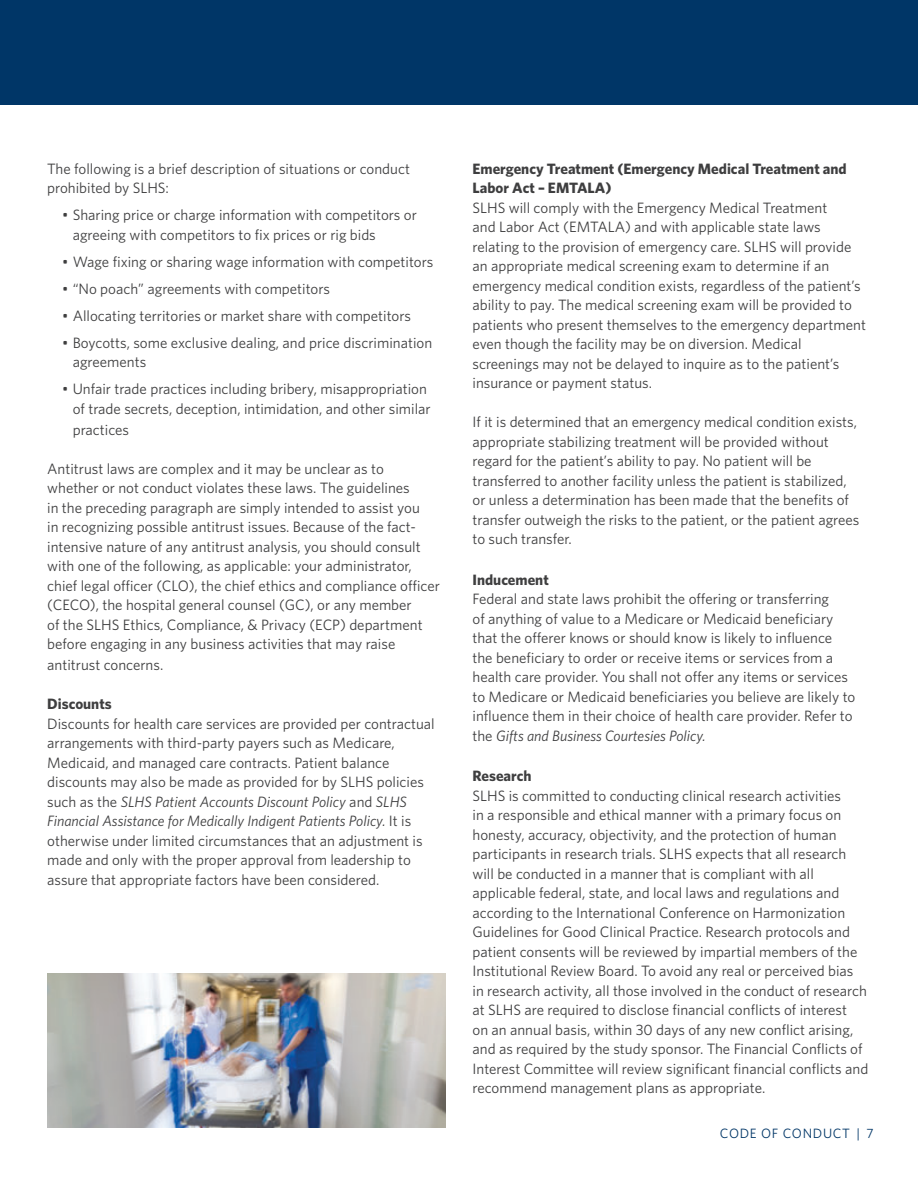
<style>
.page{position:relative;width:918px;height:1188px;background:#fff}
.page>*{position:absolute;margin:0;border:0;box-sizing:border-box;transform-origin:0 0}
.Body_Copy{font:15px/19.5px "Whitney";color:#3e3e3f}
.Body_Copy-2{font:700 15px/19.5px "Whitney";color:#3e3e3f}
.t1{font:13.5px "Whitney";letter-spacing:.05em;color:#003667}
.s1{font-style:italic}
</style>
<div class="page">
<div style="left:0;top:0;width:918px;height:104px;background:#003667"></div>
<img style="left:47px;top:973px;width:399px;height:154px">
<p class="Body_Copy" style="left:47px;top:159px;width:364px">The following is a brief description of situations or conduct prohibited by SLHS:</p>
<p class="Body_Copy" style="left:73px;top:205px;width:346px;text-indent:-10px">• Sharing price or charge information with competitors or agreeing with competitors to fix prices or rig bids</p>
<p class="Body_Copy" style="left:62px;top:252px;width:373px">• Wage fixing or sharing wage information with competitors</p>
<p class="Body_Copy" style="left:62px;top:279px;width:269px">• “No poach” agreements with competitors</p>
<p class="Body_Copy" style="left:62px;top:306px;width:350px">• Allocating territories or market share with competitors</p>
<p class="Body_Copy" style="left:73px;top:333px;width:361px;text-indent:-10px">• Boycotts, some exclusive dealing, and price discrimination agreements</p>
<p class="Body_Copy" style="left:62px;top:379px;width:370px;text-align:right">• Unfair trade practices including bribery, misappropriation of trade secrets, deception, intimidation, and other similar</p>
<p class="Body_Copy" style="left:73px;top:420px;width:58px">practices</p>
<p class="Body_Copy" style="left:47px;top:459px;width:394px">Antitrust laws are complex and it may be unclear as to<br>whether or not conduct violates these laws. The guidelines<br>in the preceding paragraph are simply intended to assist you<br>in recognizing possible antitrust issues. Because of the fact&shy;intensive nature of any antitrust analysis, you should consult with one of the following, as applicable: your administrator, chief legal officer (CLO), the chief ethics and compliance officer (CECO), the hospital general counsel (GC), or any member<br>of the SLHS Ethics, Compliance, &amp; Privacy (ECP) department before engaging in any business activities that may raise</p>
<p class="Body_Copy" style="left:47px;top:655px;width:118px">antitrust concerns.</p>
<p class="Body_Copy-2" style="left:47px;top:694px;width:66px">Discounts</p>
<p class="Body_Copy" style="left:47px;top:714px;width:389px">Discounts for health care services are provided per contractual arrangements with third-party payers such as Medicare, Medicaid, and managed care contracts. Patient balance discounts may also be made as provided for by SLHS policies such as the <span class="s1">SLHS Patient Accounts Discount Policy</span> and <span class="s1">SLHS Financial Assistance for Medically Indigent Patients Policy.</span> It is otherwise under limited circumstances that an adjustment is made and only with the proper approval from leadership to assure that appropriate factors have been considered.</p>
<p class="Body_Copy-2" style="left:472px;top:159px;width:376px">Emergency Treatment (Emergency Medical Treatment and<br>Labor Act – EMTALA)</p>
<p class="Body_Copy" style="left:472px;top:198px;width:395px">SLHS will comply with the Emergency Medical Treatment<br>and Labor Act (EMTALA) and with applicable state laws relating to the provision of emergency care. SLHS will provide an appropriate medical screening exam to determine if an emergency medical condition exists, regardless of the patient’s ability to pay. The medical screening exam will be provided to patients who present themselves to the emergency department even though the facility may be on diversion. Medical screenings may not be delayed to inquire as to the patient’s insurance or payment status.</p>
<p class="Body_Copy" style="left:472px;top:412px;width:388px">If it is determined that an emergency medical condition exists, appropriate stabilizing treatment will be provided without regard for the patient’s ability to pay. No patient will be transferred to another facility unless the patient is stabilized, or unless a determination has been made that the benefits of transfer outweigh the risks to the patient, or the patient agrees to such transfer.</p>
<p class="Body_Copy-2" style="left:472px;top:570px;width:78px">Inducement</p>
<p class="Body_Copy" style="left:472px;top:589px;width:384px">Federal and state laws prohibit the offering or transferring<br>of anything of value to a Medicare or Medicaid beneficiary that the offerer knows or should know is likely to influence the beneficiary to order or receive items or services from a health care provider. You shall not offer any items or services to Medicare or Medicaid beneficiaries you believe are likely to influence them in their choice of health care provider. Refer to the <span class="s1">Gifts and Business Courtesies Policy.</span></p>
<p class="Body_Copy-2" style="left:472px;top:766px;width:61px">Research</p>
<p class="Body_Copy" style="left:472px;top:786px;width:397px">SLHS is committed to conducting clinical research activities<br>in a responsible and ethical manner with a primary focus on honesty, accuracy, objectivity, and the protection of human participants in research trials. SLHS expects that all research will be conducted in a manner that is compliant with all applicable federal, state, and local laws and regulations and according to the International Conference on Harmonization Guidelines for Good Clinical Practice. Research protocols and patient consents will be reviewed by impartial members of the Institutional Review Board. To avoid any real or perceived bias in research activity, all those involved in the conduct of research at SLHS are required to disclose financial conflicts of interest<br>on an annual basis, within 30 days of any new conflict arising, and as required by the study sponsor. The Financial Conflicts of Interest Committee will review significant financial conflicts and recommend management plans as appropriate.</p>
<p class="t1" style="left:720px;top:1124px;width:155px">CODE OF CONDUCT | 7</p>
</div>
